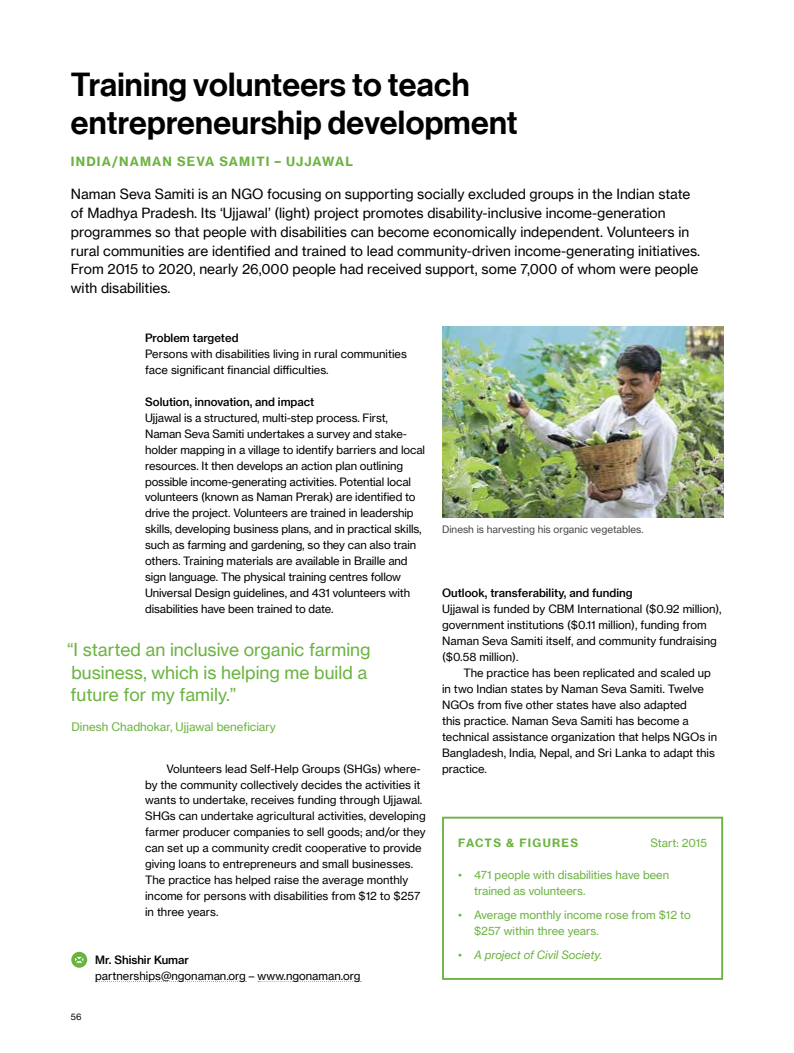
<style>
.page{position:relative;width:794px;height:1053px;background:#fff}
.page>*{position:absolute;margin:0;border:0;box-sizing:border-box;transform-origin:0 0}
.H1-Headline_Practice{font:32.5px/37.5px "N Haas Grotesk DS Pro 65 Md";letter-spacing:.01em;color:#000}
.t1{font:17.5px/22.5px "N Haas Grotesk TX Pro 55 Rg";color:#6bb340}
.P-Subline{font:13.75px/18.8px "N Haas Grotesk TX Pro 55 Rg";color:#000}
.p-Spitzmarke{font:12.5px "N Haas Grotesk TX Pro 75 Bd";letter-spacing:.09em;color:#6bb340}
.t2{font:11.5px "N Haas Grotesk TX Pro 55 Rg";color:#6bb340}
.P-Fliesstext{font:11.25px/16px "N Haas Grotesk TX Pro 55 Rg";letter-spacing:-.01em;color:#000}
.P-Fliesstext_Einzug{font:11.25px/16px "N Haas Grotesk TX Pro 55 Rg";color:#000}
.H2-Facts_Headline{font:11.25px/16px "N Haas Grotesk TX Pro 55 Rg";color:#6bb340}
.P-Zwischenüberschrift{font:11.25px "N Haas Grotesk TX Pro 65 Md";color:#000}
.t3{font:11.25px "N Haas Grotesk TX Pro 56 It";color:#6bb340}
.P-Contact-Name{font:11.25px "N Haas Grotesk TX Pro 65 Md";color:#000}
.H2-Facts_Headline-2{font:11.25px "N Haas Grotesk TX Pro 75 Bd";letter-spacing:.115em;color:#6bb340}
.t4{font:10px "N Haas Grotesk TX Pro 55 Rg";color:#484848}
.t5{font:8.75px "N Haas Grotesk TX Pro 55 Rg";color:#000}
.s1{font-family:"N Haas Grotesk TX Pro 55 Rg"}
</style>
<div class="page">
<svg style="left:71px;top:951px;width:16px;height:16px"></svg>
<svg style="left:74px;top:956px;width:10px;height:7px"></svg>
<div style="left:442px;top:816px;width:281px;height:163px;border:2px solid #6bb340"></div>
<img style="left:442px;top:326px;width:281px;height:191px">
<h1 class="H1-Headline_Practice" style="left:71px;top:66px;width:448px">Training volunteers to teach entrepreneurship development</h1>
<p class="p-Spitzmarke" style="left:71px;top:154px;width:283px">INDIA/NAMAN SEVA SAMITI – UJJAWAL</p>
<p class="P-Subline" style="left:71px;top:185px;width:631px">Naman Seva Samiti is an NGO focusing on supporting socially excluded groups in the Indian state of Madhya Pradesh. Its ‘Ujjawal’ (light) project promotes disability-inclusive income-generation programmes so that people with disabilities can become economically independent. Volunteers in rural communities are identified and trained to lead community-driven income-generating initiatives.<br>From 2015 to 2020, nearly 26,000 people had received support, some 7,000 of whom were people with disabilities.</p>
<p class="P-Zwischenüberschrift" style="left:145px;top:331px;width:95px">Problem targeted</p>
<p class="P-Fliesstext" style="left:145px;top:346px;width:263px">Persons with disabilities living in rural communities face significant financial difficulties.</p>
<p class="P-Zwischenüberschrift" style="left:145px;top:394px;width:171px">Solution, innovation, and impact</p>
<p class="P-Fliesstext" style="left:145px;top:409px;width:281px">Ujjawal is a structured, multi-step process. First, Naman Seva Samiti undertakes a survey and stake&shy;holder mapping in a village to identify barriers and local resources. It then develops an action plan outlining possible income-generating activities. Potential local volunteers (known as Naman Prerak) are identified to drive the project. Volunteers are trained in leadership skills, developing business plans, and in practical skills, such as farming and gardening, so they can also train others. Training materials are available in Braille and sign language. The physical training centres follow Universal Design guidelines, and 431 volunteers with disabilities have been trained to date.</p>
<h2 class="t1" style="left:67px;top:638px;width:305px">“I started an inclusive organic farming business, which is helping me build a future for my family.”</h2>
<p class="t2" style="left:71px;top:719px;width:206px">Dinesh Chadhokar, Ujjawal beneficiary</p>
<p class="P-Fliesstext_Einzug" style="left:145px;top:760px;width:282px;text-indent:21px">Volunteers lead Self-Help Groups (SHGs) where&shy;by the community collectively decides the activities it wants to undertake, receives funding through Ujjawal.<br>SHGs can undertake agricultural activities, developing farmer producer companies to sell goods; and/or they can set up a community credit cooperative to provide giving loans to entrepreneurs and small businesses.<br>The practice has helped raise the average monthly income for persons with disabilities from $12 to $257 in three years.</p>
<p class="t5" style="left:71px;top:1011px;width:12px">56</p>
<p class="P-Contact-Name" style="left:95px;top:952px;width:95px">Mr. Shishir Kumar</p>
<p class="P-Fliesstext" style="left:95px;top:967px;width:267px">partnerships@ngonaman.org – www.ngonaman.org</p>
<p class="t4" style="left:442px;top:523px;width:203px">Dinesh is harvesting his organic vegetables.</p>
<p class="P-Zwischenüberschrift" style="left:442px;top:586px;width:192px">Outlook, transferability, and funding</p>
<p class="P-Fliesstext" style="left:442px;top:601px;width:281px">Ujjawal is funded by CBM International ($0.92 million), government institutions ($0.11 million), funding from Naman Seva Samiti itself, and community fundraising ($0.58 million).</p>
<p class="P-Fliesstext_Einzug" style="left:442px;top:664px;width:276px;text-indent:21px">The practice has been replicated and scaled up in two Indian states by Naman Seva Samiti. Twelve NGOs from five other states have also adapted<br>this practice. Naman Seva Samiti has become a technical assistance organization that helps NGOs in Bangladesh, India, Nepal, and Sri Lanka to adapt this practice.</p>
<h2 class="H2-Facts_Headline-2" style="left:458px;top:835px;width:121px">FACTS &amp; FIGURES</h2>
<h2 class="H2-Facts_Headline" style="left:650px;top:834px;width:58px">Start: 2015</h2>
<p class="H2-Facts_Headline" style="left:474px;top:866px;width:196px;text-indent:-16px">• 471 people with disabilities have been trained as volunteers.</p>
<p class="H2-Facts_Headline" style="left:474px;top:906px;width:218px;text-indent:-16px">• Average monthly income rose from $12 to $257 within three years.</p>
<p class="t3" style="left:458px;top:947px;width:146px"><span class="s1">•</span> A project of Civil Society.</p>
</div>
